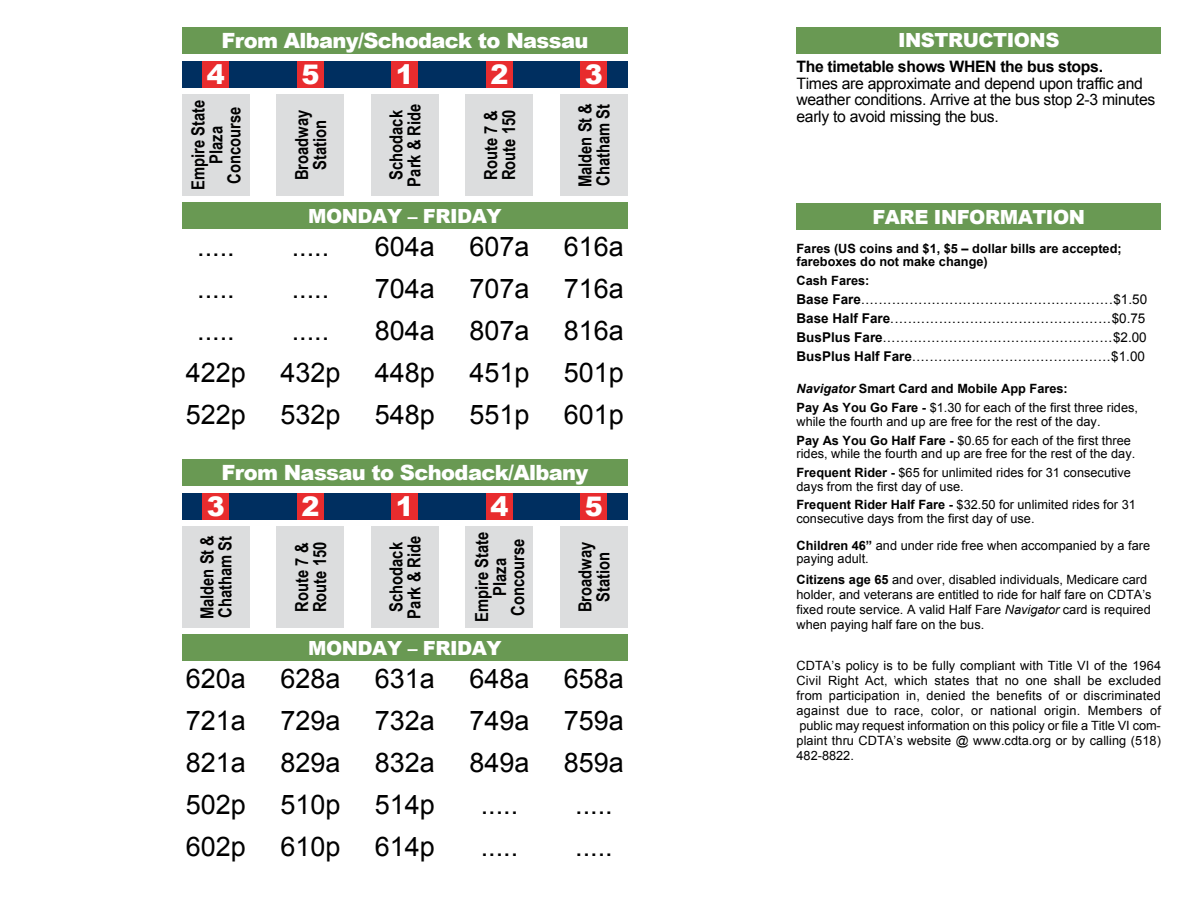
<style>
.page{position:relative;width:1188px;height:918px;background:#fff}
.page>*{position:absolute;margin:0;border:0;box-sizing:border-box;transform-origin:0 0}
.t1{font:27px/42px "Arial";color:#000;text-align:justify}
.t2{font:900 27px "Arial";color:#fff}
.t3{font:900 21px "Arial";letter-spacing:-.03em;color:#fff}
.t4{font:900 19.5px "Arial";letter-spacing:-.025em;color:#fff}
.t5{font:700 18px/18px "Arial Narrow";color:#000;text-align:center}
.t6{font:15.75px/16.5px "Arial";letter-spacing:-.02em;color:#000}
.t7{font:700 15.75px "Arial";letter-spacing:-.02em;color:#000}
.t8{font:13.5px/18.9px "Arial";color:#000}
.t9{font:12.75px/15px "Arial";color:#000}
.t10{font:700 12.75px/13.5px "Arial";color:#000}
.s1{font-weight:700}
.s2{font-style:italic}
.s3{font-weight:400}
</style>
<div class="page">
<div style="left:182px;top:27px;width:446px;height:27px;background:#699953"></div>
<div style="left:796px;top:27px;width:365px;height:27px;background:#699953"></div>
<div style="left:796px;top:203px;width:365px;height:27px;background:#699953"></div>
<div style="left:182px;top:61px;width:446px;height:27px;background:#002f60"></div>
<div style="left:560px;top:94px;width:68px;height:102px;background:#dcddde"></div>
<div style="left:277px;top:94px;width:67px;height:102px;background:#dcddde"></div>
<div style="left:182px;top:94px;width:68px;height:102px;background:#dcddde"></div>
<div style="left:371px;top:94px;width:68px;height:102px;background:#dcddde"></div>
<div style="left:466px;top:94px;width:67px;height:102px;background:#dcddde"></div>
<div style="left:580px;top:61px;width:28px;height:27px;background:#e82c2e"></div>
<div style="left:486px;top:61px;width:27px;height:27px;background:#e82c2e"></div>
<div style="left:392px;top:61px;width:26px;height:27px;background:#e82c2e"></div>
<div style="left:297px;top:61px;width:27px;height:27px;background:#e82c2e"></div>
<div style="left:202px;top:61px;width:28px;height:27px;background:#e82c2e"></div>
<div style="left:182px;top:202px;width:446px;height:28px;background:#699953"></div>
<div style="left:182px;top:459px;width:446px;height:27px;background:#699953"></div>
<div style="left:182px;top:493px;width:446px;height:27px;background:#002f60"></div>
<div style="left:580px;top:493px;width:28px;height:27px;background:#e82c2e"></div>
<div style="left:560px;top:526px;width:68px;height:102px;background:#dcddde"></div>
<div style="left:466px;top:526px;width:67px;height:102px;background:#dcddde"></div>
<div style="left:371px;top:526px;width:68px;height:102px;background:#dcddde"></div>
<div style="left:277px;top:526px;width:67px;height:102px;background:#dcddde"></div>
<div style="left:182px;top:634px;width:446px;height:28px;background:#699953"></div>
<div style="left:202px;top:493px;width:28px;height:27px;background:#e82c2e"></div>
<div style="left:297px;top:493px;width:27px;height:27px;background:#e82c2e"></div>
<div style="left:392px;top:493px;width:26px;height:27px;background:#e82c2e"></div>
<div style="left:486px;top:493px;width:27px;height:27px;background:#e82c2e"></div>
<div style="left:182px;top:526px;width:68px;height:102px;background:#dcddde"></div>
<h2 class="t3" style="left:222px;top:25px;width:368px">From Albany/Schodack to Nassau</h2>
<h1 class="t2" style="left:207px;top:55px;width:20px">4</h1>
<h1 class="t2" style="left:301px;top:55px;width:20px">5</h1>
<h1 class="t2" style="left:396px;top:55px;width:20px">1</h1>
<h1 class="t2" style="left:490px;top:55px;width:20px">2</h1>
<h1 class="t2" style="left:585px;top:55px;width:20px">3</h1>
<h3 class="t5" style="left:188px;top:190px;width:92px;rotate:-90deg">Empire State<br>Plaza<br>Concourse</h3>
<h3 class="t5" style="left:292px;top:180px;width:72px;rotate:-90deg">Broadway<br>Station</h3>
<h3 class="t5" style="left:386px;top:187px;width:84px;rotate:-90deg">Schodack<br>Park &amp; Ride</h3>
<h3 class="t5" style="left:481px;top:180px;width:72px;text-align:left;rotate:-90deg">Route 7 &amp;<br>Route 150</h3>
<h3 class="t5" style="left:575px;top:187px;width:86px;text-align:left;rotate:-90deg">Malden St &amp;<br>Chatham St</h3>
<h3 class="t4" style="left:308px;top:202px;width:195px">MONDAY – FRIDAY</h3>
<h1 class="t1" style="left:186px;top:226px;width:62px;text-align:center">..... ..... .....<br>422p<br>522p</h1>
<h1 class="t1" style="left:280px;top:226px;width:62px;text-align:center">..... ..... .....<br>432p<br>532p</h1>
<h1 class="t1" style="left:375px;top:226px;width:62px">604a 704a 804a 448p 548p</h1>
<h1 class="t1" style="left:469px;top:226px;width:62px">607a 707a 807a 451p 551p</h1>
<h1 class="t1" style="left:564px;top:226px;width:62px">616a 716a 816a 501p 601p</h1>
<h2 class="t3" style="left:222px;top:457px;width:368px">From Nassau to Schodack/Albany</h2>
<h1 class="t2" style="left:585px;top:487px;width:20px">5</h1>
<h1 class="t2" style="left:207px;top:487px;width:20px">3</h1>
<h1 class="t2" style="left:301px;top:487px;width:20px">2</h1>
<h1 class="t2" style="left:396px;top:487px;width:20px">1</h1>
<h1 class="t2" style="left:490px;top:487px;width:20px">4</h1>
<h3 class="t5" style="left:197px;top:619px;width:86px;text-align:left;rotate:-90deg">Malden St &amp;<br>Chatham St</h3>
<h3 class="t5" style="left:292px;top:612px;width:72px;text-align:left;rotate:-90deg">Route 7 &amp;<br>Route 150</h3>
<h3 class="t5" style="left:386px;top:619px;width:84px;rotate:-90deg">Schodack<br>Park &amp; Ride</h3>
<h3 class="t5" style="left:472px;top:622px;width:92px;rotate:-90deg">Empire State<br>Plaza<br>Concourse</h3>
<h3 class="t5" style="left:575px;top:612px;width:72px;rotate:-90deg">Broadway<br>Station</h3>
<h3 class="t4" style="left:308px;top:634px;width:195px">MONDAY – FRIDAY</h3>
<h1 class="t1" style="left:186px;top:658px;width:62px">620a 721a 821a 502p 602p</h1>
<h1 class="t1" style="left:280px;top:658px;width:62px">628a 729a 829a 510p 610p</h1>
<h1 class="t1" style="left:375px;top:658px;width:62px">631a 732a 832a 514p 614p</h1>
<h1 class="t1" style="left:469px;top:658px;width:62px;text-align:center">648a<br>749a<br>849a ..... .....</h1>
<h1 class="t1" style="left:564px;top:658px;width:62px;text-align:center">658a<br>759a<br>859a ..... .....</h1>
<h3 class="t4" style="left:898px;top:26px;width:163px">INSTRUCTIONS</h3>
<p class="t7" style="left:796px;top:56px;width:308px">The timetable shows WHEN the bus stops.</p>
<p class="t6" style="left:796px;top:75px;width:360px">Times are approximate and depend upon traffic and weather conditions. Arrive at the bus stop 2-3 minutes early to avoid missing the bus.</p>
<h3 class="t4" style="left:872px;top:203px;width:214px">FARE INFORMATION</h3>
<p class="t10" style="left:796px;top:242px;width:327px">Fares (US coins and $1, $5 – dollar bills are accepted; fareboxes do not make change)</p>
<p class="t10" style="left:796px;top:274px;width:74px">Cash Fares:</p>
<p class="t8" style="left:796px;top:290px;width:352px"><span class="s1">Base Fare</span>.........................................................$1.50<br><span class="s1">Base Half Fare</span>..................................................$0.75<br><span class="s1">BusPlus Fare</span>....................................................$2.00<br><span class="s1">BusPlus Half Fare</span>.............................................$1.00</p>
<p class="t10" style="left:797px;top:380px;width:343px;line-height:18.9px"><span class="s2">Navigator</span> Smart Card and Mobile App Fares:<br>Pay As You Go Fare - <span class="s3">$1.30 for each of the first three rides,</span></p>
<p class="t9" style="left:797px;top:412px;width:336px;line-height:18.9px">while the fourth and up are free for the rest of the day.<br><span class="s1">Pay As You Go Half Fare -</span> $0.65 for each of the first three</p>
<p class="t9" style="left:797px;top:444px;width:340px;line-height:18.9px">rides, while the fourth and up are free for the rest of the day.<br><span class="s1">Frequent Rider -</span> $65 for unlimited rides for 31 consecutive</p>
<p class="t9" style="left:797px;top:477px;width:341px;line-height:18.9px">days from the first day of use.<br><span class="s1">Frequent Rider Half Fare -</span> $32.50 for unlimited rides for 31</p>
<p class="t9" style="left:797px;top:505px;width:355px;line-height:27px">consecutive days from the first day of use.<br><span class="s1">Children 46”</span> and under ride free when accompanied by a fare</p>
<p class="t9" style="left:797px;top:549px;width:352px;line-height:20.4px">paying adult.<br><span class="s1">Citizens age 65</span> and over, disabled individuals, Medicare card</p>
<p class="t9" style="left:797px;top:587px;width:357px;text-align:justify">holder, and veterans are entitled to ride for half fare on CDTA’s fixed route service. A valid Half Fare <span class="s2">Navigator</span> card is required when paying half fare on the bus.</p>
<p class="t9" style="left:797px;top:658px;width:366px;text-align:justify">CDTA’s policy is to be fully compliant with Title VI of the 1964<br>Civil Right Act, which states that no one shall be excluded from participation in, denied the benefits of or discriminated against due to race, color, or national origin. Members of public may request information on this policy or file a Title VI com&shy;plaint thru CDTA’s website @ www.cdta.org or by calling (518)<br>482-8822.</p>
</div>
